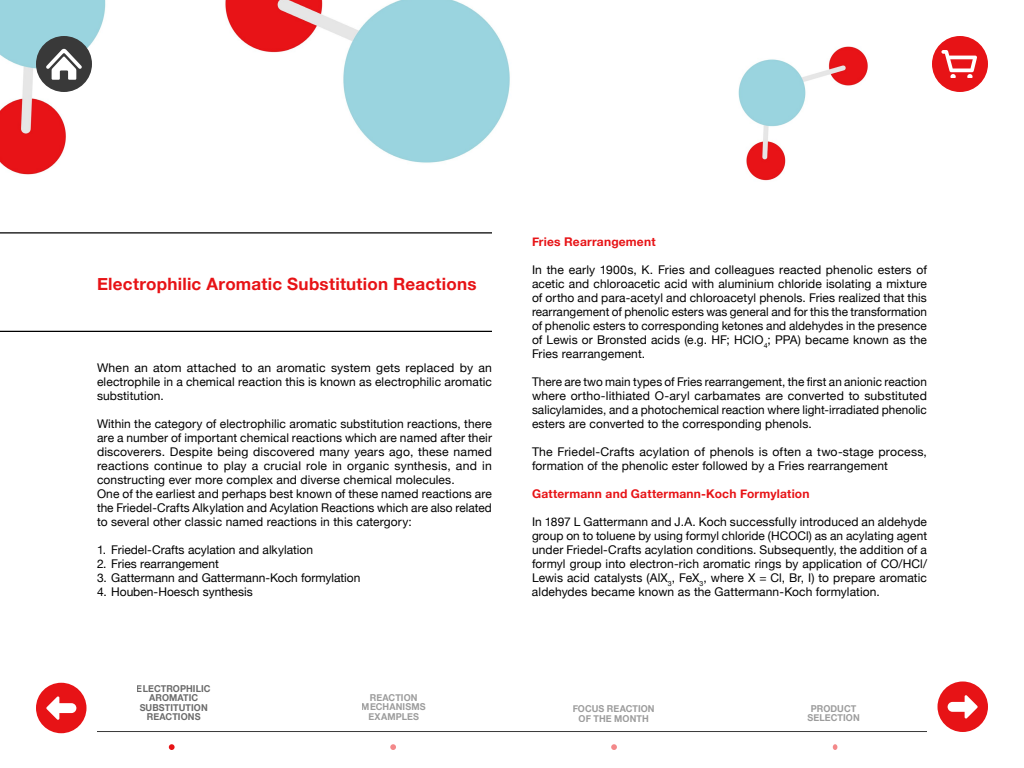
<style>
.page{position:relative;width:1024px;height:768px;background:#fff}
.page>*{position:absolute;margin:0;border:0;box-sizing:border-box;transform-origin:0 0}
.t1{font:700 17px "Helvetica Neue";letter-spacing:.015em;color:#e71316}
.t2{font:12px/14px "Helvetica Neue";letter-spacing:.01em;color:#000;text-align:justify}
.t3{font:700 12px "Helvetica Neue";letter-spacing:.015em;color:#e71316}
.t4{font:700 9.5px/9.5px "Helvetica Neue";letter-spacing:.01em;color:#393939;text-align:center;scale:.95 1}
</style>
<div class="page">
<img style="left:0;top:0;width:106px;height:175px">
<div style="left:932px;top:36px;width:56px;height:56px;background:#e71316;border-radius:50%"></div>
<svg style="left:941px;top:50px;width:36px;height:28px"></svg>
<div style="left:36px;top:36px;width:56px;height:56px;background:#393939;border-radius:50%"></div>
<svg style="left:46px;top:49px;width:36px;height:31px"></svg>
<div style="left:938px;top:682px;width:50px;height:50px;background:#e71316;border-radius:50%"></div>
<svg style="left:948px;top:695px;width:30px;height:24px"></svg>
<hr style="left:97px;top:731px;width:830px;height:1px;background:#393939">
<svg style="left:169px;top:744px;width:6px;height:6px"></svg>
<svg style="left:390px;top:744px;width:6px;height:6px"></svg>
<svg style="left:611px;top:744px;width:6px;height:6px"></svg>
<svg style="left:833px;top:744px;width:4px;height:6px"></svg>
<div style="left:36px;top:683px;width:50px;height:50px;background:#e71316;border-radius:50%"></div>
<svg style="left:46px;top:696px;width:30px;height:24px"></svg>
<hr style="left:0;top:232px;width:492px;height:2px;background:#000">
<hr style="left:0;top:331px;width:492px;height:1px;background:#000">
<img style="left:225px;top:0;width:285px;height:163px">
<img style="left:738px;top:46px;width:130px;height:135px">
<h1 class="t1" style="left:97px;top:271px;width:381px">Electrophilic Aromatic Substitution Reactions</h1>
<p class="t2" style="left:97px;top:361px;width:397px">When an atom attached to an aromatic system gets replaced by an electrophile in a chemical reaction this is known as electrophilic aromatic substitution.</p>
<p class="t2" style="left:97px;top:417px;width:397px;text-align:left">Within the category of electrophilic aromatic substitution reactions, there are a number of important chemical reactions which are named after their discoverers. Despite being discovered many years ago, these named reactions continue to play a crucial role in organic synthesis, and in constructing ever more complex and diverse chemical molecules.<br>One of the earliest and perhaps best known of these named reactions are the Friedel-Crafts Alkylation and Acylation Reactions which are also related to several other classic named reactions in this catergory:</p>
<p class="t2" style="left:97px;top:543px;width:218px">1. Friedel-Crafts acylation and alkylation</p>
<p class="t2" style="left:97px;top:557px;width:123px">2. Fries rearrangement</p>
<p class="t2" style="left:97px;top:571px;width:265px">3. Gattermann and Gattermann-Koch formylation</p>
<p class="t2" style="left:97px;top:585px;width:157px">4. Houben-Hoesch synthesis</p>
<p class="t3" style="left:532px;top:232px;width:125px">Fries Rearrangement</p>
<p class="t2" style="left:532px;top:263px;width:397px">In the early 1900s, K. Fries and colleagues reacted phenolic esters of acetic and chloroacetic acid with aluminium chloride isolating a mixture of ortho and para-acetyl and chloroacetyl phenols. Fries realized that this rearrangement of phenolic esters was general and for this the transformation of phenolic esters to corresponding ketones and aldehydes in the presence of Lewis or Bronsted acids (e.g. HF; HClO<sub>4</sub>; PPA) became known as the Fries rearrangement.</p>
<p class="t2" style="left:532px;top:375px;width:396px">There are two main types of Fries rearrangement, the first an anionic reaction where ortho-lithiated O-aryl carbamates are converted to substituted salicylamides, and a photochemical reaction where light-irradiated phenolic esters are converted to the corresponding phenols.</p>
<p class="t2" style="left:532px;top:445px;width:397px">The Friedel-Crafts acylation of phenols is often a two-stage process, formation of the phenolic ester followed by a Fries rearrangement</p>
<p class="t3" style="left:532px;top:484px;width:279px">Gattermann and Gattermann-Koch Formylation</p>
<p class="t2" style="left:532px;top:515px;width:397px">In 1897 L Gattermann and J.A. Koch successfully introduced an aldehyde group on to toluene by using formyl chloride (HCOCl) as an acylating agent under Friedel-Crafts acylation conditions. Subsequently, the addition of a formyl group into electron-rich aromatic rings by application of CO/HCl/ Lewis acid catalysts (AlX<sub>3</sub>, FeX<sub>3</sub>, where X = Cl, Br, I) to prepare aromatic aldehydes became known as the Gattermann-Koch formylation.</p>
<p class="t4" style="left:137px;top:684px;width:79px">ELECTROPHILIC<br>AROMATIC<br>SUBSTITUTION<br>REACTIONS</p>
<p class="t4" style="left:362px;top:693px;width:69px">REACTION<br>MECHANISMS<br>EXAMPLES</p>
<p class="t4" style="left:573px;top:704px;width:88px">FOCUS REACTION<br>OF THE MONTH</p>
<p class="t4" style="left:808px;top:704px;width:56px">PRODUCT<br>SELECTION</p>
</div>
